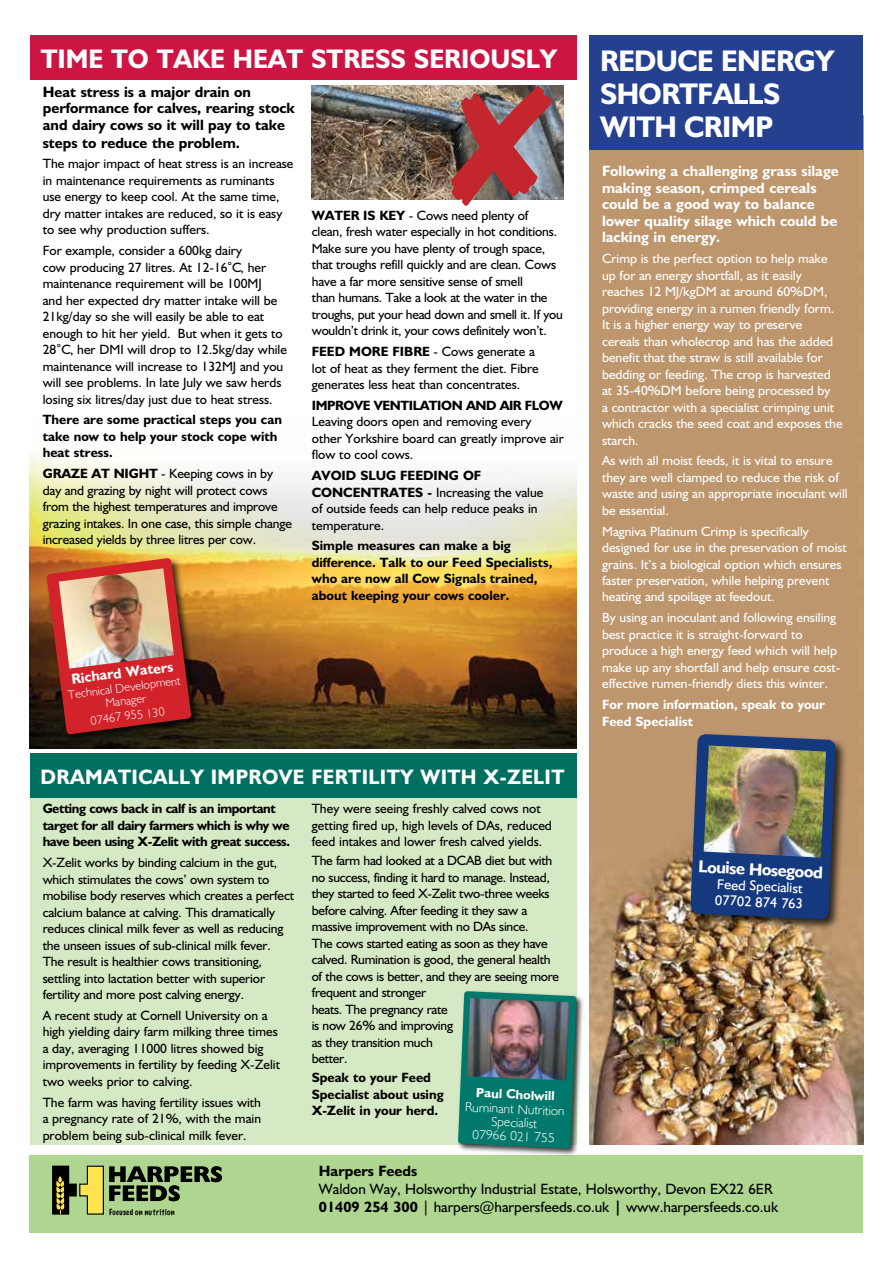
<style>
.page{position:relative;width:893px;height:1263px;background:#fff}
.page>*{position:absolute;margin:0;border:0;box-sizing:border-box;transform-origin:0 0}
.t1{font:700 30px/33px "Humanist 521 BT";letter-spacing:-.02em;color:#fff;scale:.96 1}
.t2{font:700 27px "Humanist 521 BT";color:#fff;scale:.96 1}
.t3{font:700 21px "Humanist 521 BT";letter-spacing:.02em;color:#fff;scale:.96 1}
.t4{font:700 17.25px "Humanist 521 BT";color:#fff}
.t5{font:700 15px/16.5px "Humanist 521 BT";color:#fff}
.t6{font:700 15px/16.5px "Humanist 521 BT";color:#000}
.t7{font:15px "Humanist 521 BT";color:#000}
.t8{font:700 14.55px "Humanist 521 BT";color:#fff}
.t9{font:14.4px/15.8px "Humanist 521 BT";color:#fff}
.t10{font:13.5px/16.5px "Humanist 521 BT";letter-spacing:-.01em;color:#000}
.t11{font:13.5px/16.5px "Humanist 521 BT";color:#fff}
.t12{font:700 13.5px/16.5px "Humanist 521 BT";color:#000}
.t13{font:700 13.5px/16.5px "Humanist 521 BT";letter-spacing:-.03em;color:#000}
.t14{font:700 13.5px/16.5px "Humanist 521 BT";color:#fff}
.t15{font:300 13.2px/13.5px "Humanist 521 BT";color:#fff;text-align:center}
.t16{font:700 13.2px "Humanist 521 BT";color:#fff}
.t17{font:300 12.15px/13.4px "Humanist 521 BT";color:#fff;text-align:center}
.t18{font:100 7.95px "Marker Felt";letter-spacing:.05em;color:#000}
.s1{font-weight:700}
</style>
<div class="page">
<div style="left:30px;top:776px;width:546px;height:369px;background:#d5e9c4"></div>
<div style="left:30px;top:1155px;width:833px;height:78px;background:#aed690"></div>
<svg style="left:52px;top:1165px;width:170px;height:49px"></svg>
<img style="left:30px;top:454px;width:547px;height:294px">
<img style="left:589px;top:116px;width:274px;height:1029px">
<div style="left:30px;top:35px;width:547px;height:45px;background:#cd1543"></div>
<div style="left:30px;top:754px;width:546px;height:44px;background:#006f60"></div>
<div style="left:589px;top:35px;width:273px;height:115px;background:#25408f"></div>
<div style="left:689px;top:732px;width:158px;height:199px;background:#000;opacity:.75"></div>
<svg style="left:690px;top:734px;width:146px;height:185px;background:#274075"></svg>
<img style="left:704px;top:745px;width:122px;height:113px">
<div style="left:457px;top:989px;width:128px;height:168px;background:#000;opacity:.75"></div>
<svg style="left:458px;top:991px;width:118px;height:157px;background:#167f71"></svg>
<img style="left:467px;top:998px;width:103px;height:82px">
<img style="left:312px;top:85px;width:252px;height:115px">
<div style="left:45px;top:556px;width:156px;height:188px;background:#000;opacity:.75"></div>
<svg style="left:46px;top:558px;width:146px;height:177px;background:#aa3023"></svg>
<img style="left:59px;top:568px;width:115px;height:101px">
<img style="left:451px;top:85px;width:101px;height:115px">
<h2 class="t2" style="left:41px;top:42px;width:539px">TIME TO TAKE HEAT STRESS SERIOUSLY</h2>
<p class="t6" style="left:43px;top:83px;width:254px">Heat stress is a major drain on performance for calves, rearing stock and dairy cows so it will pay to take</p>
<p class="t6" style="left:43px;top:134px;width:199px">steps to reduce the problem.</p>
<p class="t10" style="left:43px;top:155px;width:252px">The major impact of heat stress is an increase in maintenance requirements as ruminants use energy to keep cool. At the same time, dry matter intakes are reduced, so it is easy to see why production suffers.</p>
<p class="t10" style="left:43px;top:242px;width:246px">For example, consider a 600kg dairy<br>cow producing 27 litres. At 12-16˚C, her maintenance requirement will be 100MJ<br>and her expected dry matter intake will be 21kg/day so she will easily be able to eat enough to hit her yield. But when it gets to 28˚C, her DMI will drop to 12.5kg/day while maintenance will increase to 132MJ and you will see problems. In late July we saw herds losing six litres/day just due to heat stress.</p>
<p class="t12" style="left:43px;top:411px;width:241px">There are some practical steps you can take now to help your stock cope with heat stress.</p>
<p class="t10" style="left:43px;top:465px;width:251px"><span class="s1">GRAZE AT NIGHT</span> - Keeping cows in by day and grazing by night will protect cows from the highest temperatures and improve grazing intakes. In one case, this simple change increased yields by three litres per cow.</p>
<p class="t10" style="left:312px;top:207px;width:253px"><span class="s1">WATER IS KEY</span> - Cows need plenty of<br>clean, fresh water especially in hot conditions.<br>Make sure you have plenty of trough space, that troughs refill quickly and are clean. Cows have a far more sensitive sense of smell<br>than humans. Take a look at the water in the troughs, put your head down and smell it. If you wouldn’t drink it, your cows definitely won’t.</p>
<p class="t10" style="left:312px;top:343px;width:229px"><span class="s1">FEED MORE FIBRE</span> - Cows generate a lot of heat as they ferment the diet. Fibre generates less heat than concentrates.</p>
<p class="t13" style="left:312px;top:397px;width:252px">IMPROVE VENTILATION AND AIR FLOW</p>
<p class="t10" style="left:312px;top:413px;width:253px">Leaving doors open and removing every other Yorkshire board can greatly improve air flow to cool cows.</p>
<p class="t10" style="left:312px;top:467px;width:233px"><span class="s1">AVOID SLUG FEEDING OF<br>CONCENTRATES -</span> Increasing the value of outside feeds can help reduce peaks in temperature.</p>
<p class="t12" style="left:312px;top:537px;width:242px">Simple measures can make a big difference. Talk to our Feed Specialists, who are now all Cow Signals trained, about keeping your cows cooler.</p>
<p class="t8" style="left:70px;top:670px;width:104px;rotate:-7deg">Richard Waters</p>
<p class="t17" style="left:67px;top:687px;width:115px;rotate:-7deg">Technical Development<br>Manager</p>
<p class="t17" style="left:90px;top:713px;width:76px;rotate:-7deg">07467 955 130</p>
<h3 class="t3" style="left:41px;top:764px;width:547px">DRAMATICALLY IMPROVE FERTILITY WITH X-ZELIT</h3>
<p class="t13" style="left:43px;top:800px;width:249px">Getting cows back in calf is an important target for all dairy farmers which is why we have been using X-Zelit with great success.</p>
<p class="t10" style="left:43px;top:854px;width:253px">X-Zelit works by binding calcium in the gut, which stimulates the cows’ own system to mobilise body reserves which creates a perfect calcium balance at calving. This dramatically reduces clinical milk fever as well as reducing the unseen issues of sub-clinical milk fever.<br>The result is healthier cows transitioning, settling into lactation better with superior fertility and more post calving energy.</p>
<p class="t10" style="left:43px;top:1007px;width:239px">A recent study at Cornell University on a high yielding dairy farm milking three times a day, averaging 11000 litres showed big improvements in fertility by feeding X-Zelit two weeks prior to calving.</p>
<p class="t10" style="left:43px;top:1093px;width:220px;text-align:justify">The farm was having fertility issues with a pregnancy rate of 21%, with the main problem being sub-clinical milk fever.</p>
<p class="t10" style="left:312px;top:800px;width:242px">They were seeing freshly calved cows not getting fired up, high levels of DAs, reduced feed intakes and lower fresh calved yields.</p>
<p class="t10" style="left:312px;top:852px;width:249px">The farm had looked at a DCAB diet but with no success, finding it hard to manage. Instead, they started to feed X-Zelit two-three weeks before calving. After feeding it they saw a massive improvement with no DAs since.<br>The cows started eating as soon as they have calved. Rumination is good, the general health of the cows is better, and they are seeing more frequent and stronger<br>heats. The pregnancy rate<br>is now 26% and improving<br>as they transition much<br>better.</p>
<p class="t12" style="left:312px;top:1069px;width:134px">Speak to your Feed<br>Specialist about using<br>X-Zelit in your herd.</p>
<p class="t16" style="left:476px;top:1084px;width:80px;rotate:3deg">Paul Cholwill</p>
<p class="t15" style="left:465px;top:1099px;width:101px;rotate:3deg">Ruminant Nutrition<br>Specialist<br>07966 021 755</p>
<h1 class="t1" style="left:600px;top:44px;width:246px">REDUCE ENERGY<br>SHORTFALLS<br>WITH CRIMP</h1>
<p class="t5" style="left:602px;top:163px;width:238px">Following a challenging grass silage making season, crimped cereals could be a good way to balance lower quality silage which could be lacking in energy.</p>
<p class="t11" style="left:602px;top:250px;width:242px">Crimp is the perfect option to help make up for an energy shortfall, as it easily reaches 12 MJ/kgDM at around 60%DM, providing energy in a rumen friendly form.<br>It is a higher energy way to preserve cereals than wholecrop and has the added benefit that the straw is still available for bedding or feeding. The crop is harvested at 35-40%DM before being processed by<br>a contractor with a specialist crimping unit which cracks the seed coat and exposes the starch.</p>
<p class="t11" style="left:602px;top:452px;width:247px">As with all moist feeds, it is vital to ensure they are well clamped to reduce the risk of waste and using an appropriate inoculant will be essential.</p>
<p class="t11" style="left:602px;top:522px;width:246px">Magniva Platinum Crimp is specifically designed for use in the preservation of moist grains. It’s a biological option which ensures faster preservation, while helping prevent heating and spoilage at feedout.</p>
<p class="t11" style="left:602px;top:609px;width:240px">By using an inoculant and following ensiling best practice it is straight-forward to produce a high energy feed which will help make up any shortfall and help ensure cost&shy;effective rumen-friendly diets this winter.</p>
<p class="t14" style="left:602px;top:696px;width:224px">For more information, speak to your<br>Feed Specialist</p>
<p class="t4" style="left:699px;top:855px;width:126px;rotate:3deg">Louise Hosegood</p>
<p class="t9" style="left:716px;top:875px;width:89px;rotate:3deg">Feed Specialist<br>07702 874 763</p>
<p class="t6" style="left:319px;top:1162px;width:100px">Harpers Feeds</p>
<p class="t7" style="left:319px;top:1179px;width:455px">Waldon Way, Holsworthy Industrial Estate, Holsworthy, Devon EX22 6ER</p>
<p class="t18" style="left:109px;top:1205px;width:67px">Focused on nutrition</p>
<p class="t7" style="left:319px;top:1197px;width:461px"><span class="s1">01409 254 300</span> | harpers@harpersfeeds.co.uk <span class="s1">|</span> www.harpersfeeds.co.uk</p>
</div>
